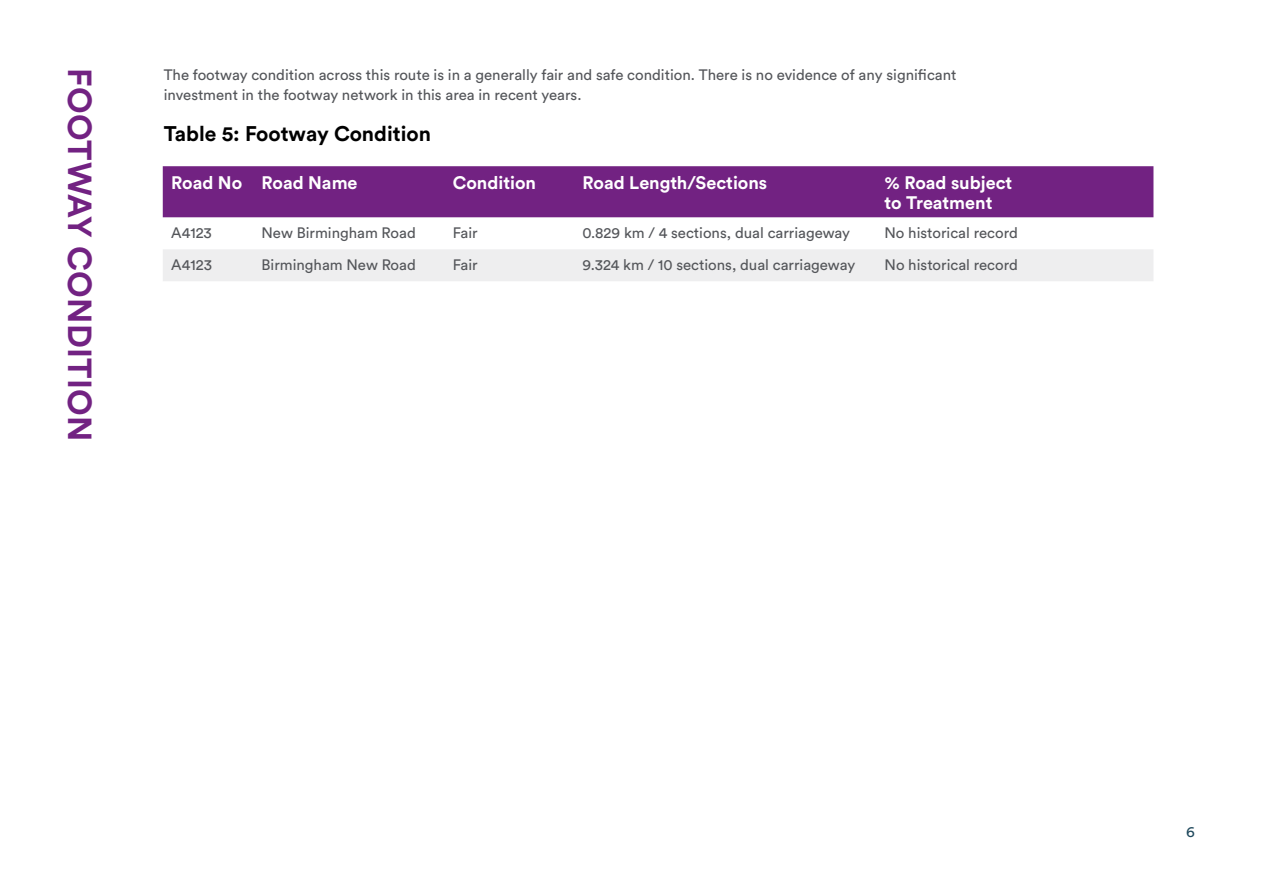
<style>
.page{position:relative;width:1263px;height:893px;background:#fff}
.page>*{position:absolute;margin:0;border:0;box-sizing:border-box;transform-origin:0 0}
.t1{font:700 33px "Circular Std";letter-spacing:.01em;color:#722282}
.t2{font:700 21px "Circular Std";color:#000}
.t3{font:700 18px/19.5px "Circular Std";color:#fff}
.t4{font:15px/19.5px "Circular Std";color:#54565a}
.t5{font:15px "Circular Std";color:#20495d}
</style>
<div class="page">
<div style="left:163px;top:166px;width:990px;height:51px;background:#722282"></div>
<div style="left:163px;top:249px;width:990px;height:32px;background:#eeeeef"></div>
<h1 class="t1" style="left:101px;top:68px;width:375px;rotate:90deg">FOOTWAY CONDITION</h1>
<p class="t4" style="left:164px;top:65px;width:794px">The footway condition across this route is in a generally fair and safe condition. There is no evidence of any significant investment in the footway network in this area in recent years.</p>
<h2 class="t2" style="left:164px;top:120px;width:269px">Table 5: Footway Condition</h2>
<p class="t3" style="left:171px;top:173px;width:188px">Road No Road Name</p>
<p class="t3" style="left:453px;top:173px;width:85px">Condition</p>
<p class="t3" style="left:583px;top:173px;width:186px">Road Length/Sections</p>
<p class="t3" style="left:884px;top:173px;width:129px">% Road subject to Treatment</p>
<p class="t4" style="left:171px;top:223px;width:42px">A4123</p>
<p class="t4" style="left:262px;top:223px;width:156px">New Birmingham Road</p>
<p class="t4" style="left:453px;top:223px;width:26px">Fair</p>
<p class="t4" style="left:583px;top:223px;width:269px">0.829 km / 4 sections, dual carriageway</p>
<p class="t4" style="left:884px;top:223px;width:135px">No historical record</p>
<p class="t4" style="left:171px;top:255px;width:42px">A4123</p>
<p class="t4" style="left:262px;top:255px;width:156px">Birmingham New Road</p>
<p class="t4" style="left:453px;top:255px;width:26px">Fair</p>
<p class="t4" style="left:583px;top:255px;width:274px">9.324 km / 10 sections, dual carriageway</p>
<p class="t4" style="left:884px;top:255px;width:135px">No historical record</p>
<p class="t5" style="left:1186px;top:823px;width:10px">6</p>
</div>
